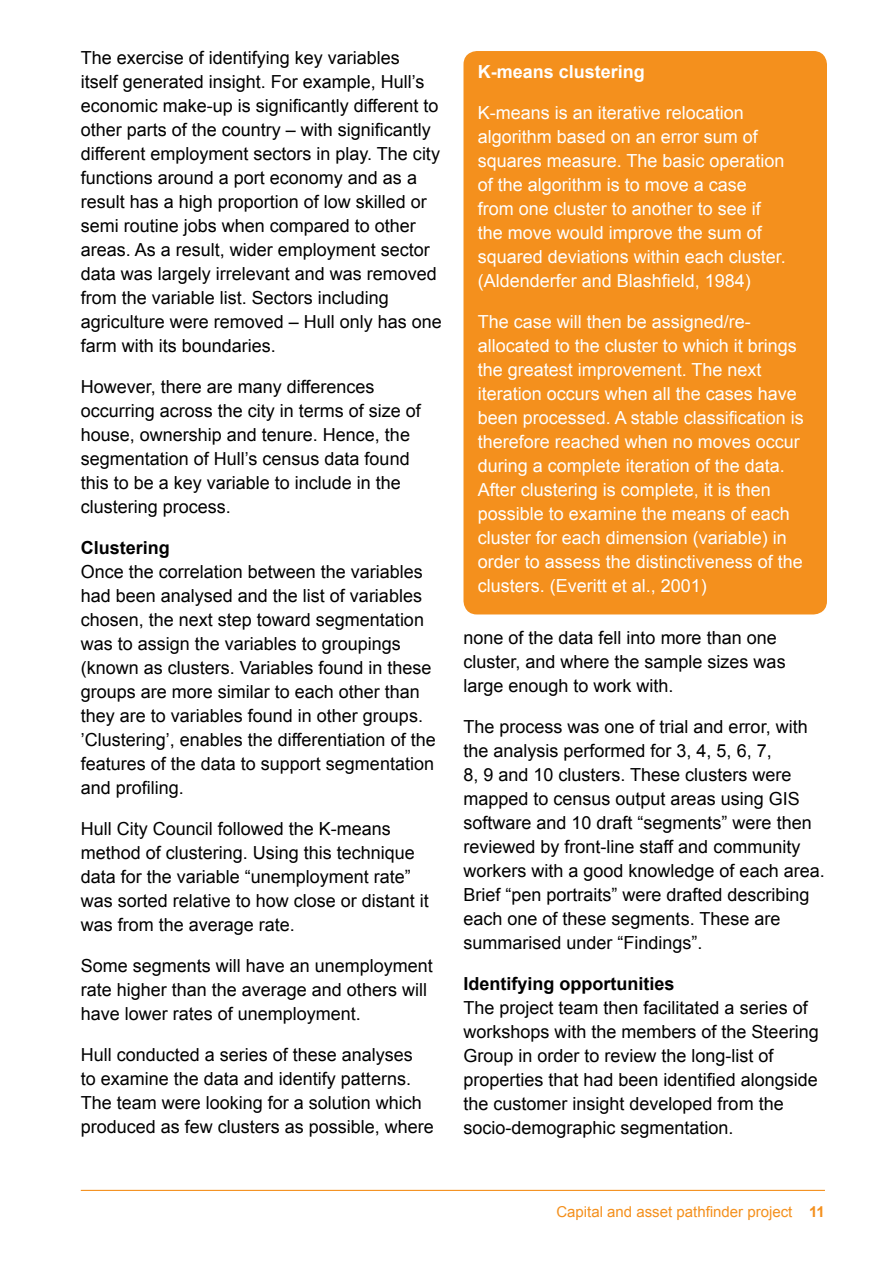
<style>
.page{position:relative;width:893px;height:1263px;background:#fff}
.page>*{position:absolute;margin:0;border:0;box-sizing:border-box;transform-origin:0 0}
.t1{font:18px/24px "Arial";color:#000}
.t2{font:18px/24px "Arial";color:#fff}
.t3{font:700 18px "Arial";color:#000}
.t4{font:700 18px "Arial";color:#fff}
.t5{font:15px "Arial";color:#f4901d}
.s1{font-weight:700}
</style>
<div class="page">
<hr style="left:81px;top:1190px;width:744px;height:1px;background:#f4901d">
<div style="left:464px;top:52px;width:362px;height:562px;background:#f4901d;border-radius:13px"></div>
<div style="left:463px;top:51px;width:364px;height:563px;border:2px solid #f4901d;border-radius:13px"></div>
<p class="t1" style="left:81px;top:46px;width:363px">The exercise of identifying key variables<br>itself generated insight. For example, Hull’s economic make-up is significantly different to other parts of the country – with significantly different employment sectors in play. The city functions around a port economy and as a result has a high proportion of low skilled or semi routine jobs when compared to other areas. As a result, wider employment sector data was largely irrelevant and was removed from the variable list. Sectors including agriculture were removed – Hull only has one farm with its boundaries.</p>
<p class="t1" style="left:81px;top:375px;width:342px">However, there are many differences occurring across the city in terms of size of house, ownership and tenure. Hence, the segmentation of Hull’s census data found this to be a key variable to include in the clustering process.</p>
<p class="t3" style="left:81px;top:536px;width:91px">Clustering</p>
<p class="t1" style="left:81px;top:560px;width:356px">Once the correlation between the variables had been analysed and the list of variables chosen, the next step toward segmentation was to assign the variables to groupings (known as clusters. Variables found in these groups are more similar to each other than they are to variables found in other groups. ’Clustering’, enables the differentiation of the features of the data to support segmentation and profiling.</p>
<p class="t1" style="left:81px;top:817px;width:350px">Hull City Council followed the K-means method of clustering. Using this technique data for the variable “unemployment rate” was sorted relative to how close or distant it was from the average rate.</p>
<p class="t1" style="left:81px;top:954px;width:354px">Some segments will have an unemployment rate higher than the average and others will have lower rates of unemployment.</p>
<p class="t1" style="left:81px;top:1043px;width:355px">Hull conducted a series of these analyses<br>to examine the data and identify patterns.<br>The team were looking for a solution which produced as few clusters as possible, where</p>
<p class="t4" style="left:478px;top:60px;width:169px">K-means clustering</p>
<p class="t2" style="left:478px;top:101px;width:310px">K-means is an iterative relocation algorithm based on an error sum of squares measure. The basic operation of the algorithm is to move a case from one cluster to another to see if the move would improve the sum of squared deviations within each cluster. (Aldenderfer and Blashfield, 1984)</p>
<p class="t2" style="left:478px;top:310px;width:328px">The case will then be assigned/re&shy;allocated to the cluster to which it brings the greatest improvement. The next iteration occurs when all the cases have been processed. A stable classification is therefore reached when no moves occur during a complete iteration of the data.<br>After clustering is complete, it is then possible to examine the means of each cluster for each dimension (variable) in order to assess the distinctiveness of the clusters. (Everitt et al., 2001)</p>
<p class="t1" style="left:463px;top:626px;width:324px">none of the data fell into more than one cluster, and where the sample sizes was large enough to work with.</p>
<p class="t1" style="left:463px;top:715px;width:363px">The process was one of trial and error, with the analysis performed for 3, 4, 5, 6, 7,<br>8, 9 and 10 clusters. These clusters were mapped to census output areas using GIS software and 10 draft “segments” were then reviewed by front-line staff and community workers with a good knowledge of each area.<br>Brief “pen portraits” were drafted describing each one of these segments. These are summarised under “Findings”.</p>
<p class="t3" style="left:463px;top:972px;width:213px">Identifying opportunities</p>
<p class="t1" style="left:463px;top:996px;width:357px">The project team then facilitated a series of workshops with the members of the Steering Group in order to review the long-list of properties that had been identified alongside the customer insight developed from the socio-demographic segmentation.</p>
<p class="t5" style="left:556px;top:1202px;width:270px">Capital and asset pathfinder project <span class="s1">11</span></p>
</div>
